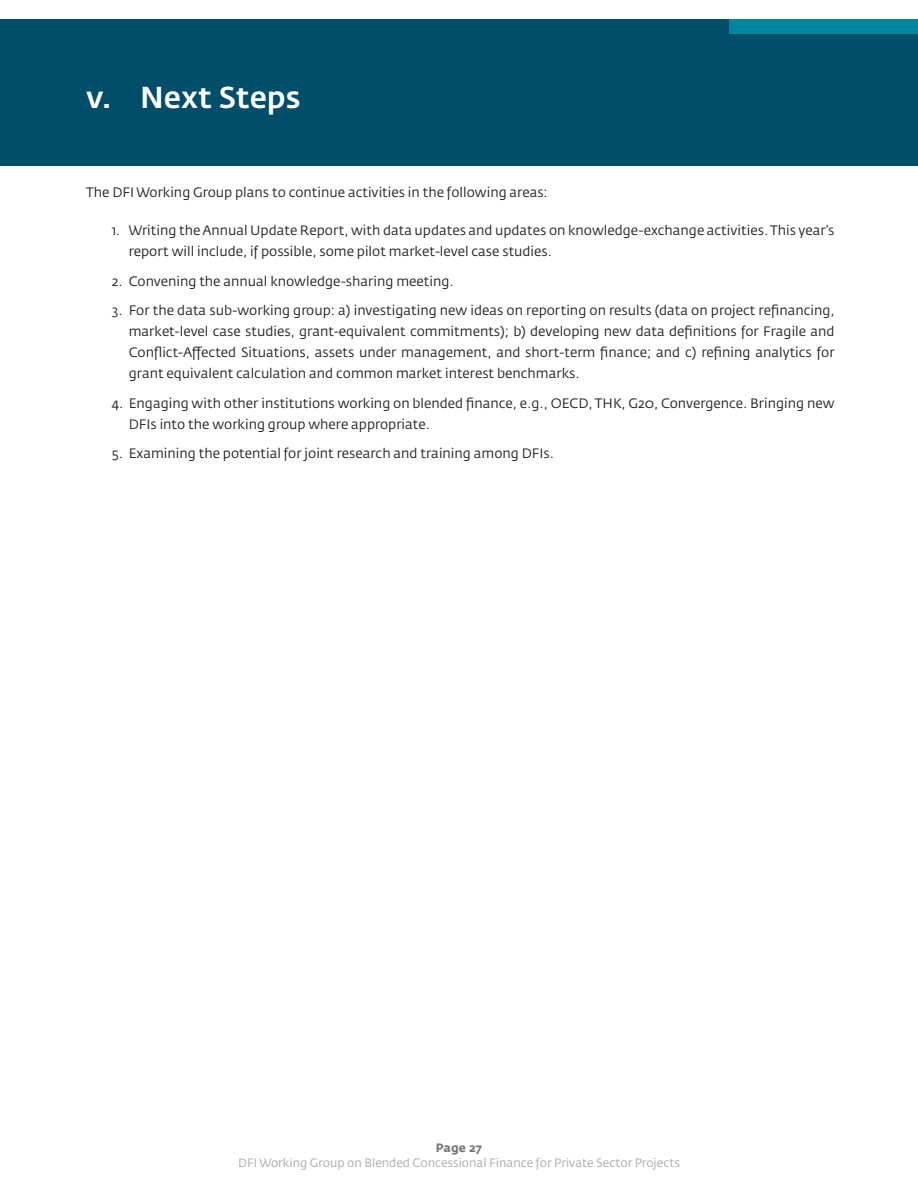
<style>
.page{position:relative;width:918px;height:1188px;background:#fff}
.page>*{position:absolute;margin:0;border:0;box-sizing:border-box;transform-origin:0 0}
.A_Header{font:500 30px "Fedra Sans Std";color:#fff}
.Body_Text{font:13.5px/21px "Fedra Sans Std";color:#231f20}
.t1{font:12px "Fedra Sans Std";color:#a8a9ad}
.t2{font:700 12px "Fedra Sans Std";color:#76787b}
</style>
<div class="page">
<div style="left:0;top:19px;width:918px;height:15px;background:#004e6a"></div>
<div style="left:729px;top:19px;width:189px;height:15px;background:#00879f"></div>
<div style="left:1px;top:35px;width:917px;height:131px;background:#004e6a"></div>
<p class="A_Header" style="left:86px;top:79px;width:216px">v. Next Steps</p>
<p class="Body_Text" style="left:86px;top:182px;width:463px">The DFI Working Group plans to continue activities in the following areas:</p>
<p class="Body_Text" style="left:129px;top:220px;width:707px;text-indent:-17px">1. Writing the Annual Update Report, with data updates and updates on knowledge-exchange activities. This year’s report will include, if possible, some pilot market-level case studies.</p>
<p class="Body_Text" style="left:112px;top:271px;width:343px">2. Convening the annual knowledge-sharing meeting.</p>
<p class="Body_Text" style="left:129px;top:300px;width:707px;text-align:justify;text-indent:-17px">3. For the data sub-working group: a) investigating new ideas on reporting on results (data on project refinancing, market-level case studies, grant-equivalent commitments); b) developing new data definitions for Fragile and Conflict-Affected Situations, assets under management, and short-term finance; and c) refining analytics for grant equivalent calculation and common market interest benchmarks.</p>
<p class="Body_Text" style="left:129px;top:393px;width:707px;text-indent:-17px">4. Engaging with other institutions working on blended finance, e.g., OECD, THK, G20, Convergence. Bringing new<br>DFIs into the working group where appropriate.</p>
<p class="Body_Text" style="left:112px;top:443px;width:444px">5. Examining the potential for joint research and training among DFIs.</p>
<p class="t2" style="left:436px;top:1141px;width:48px">Page 27</p>
<p class="t1" style="left:238px;top:1156px;width:443px">DFI Working Group on Blended Concessional Finance for Private Sector Projects</p>
</div>
